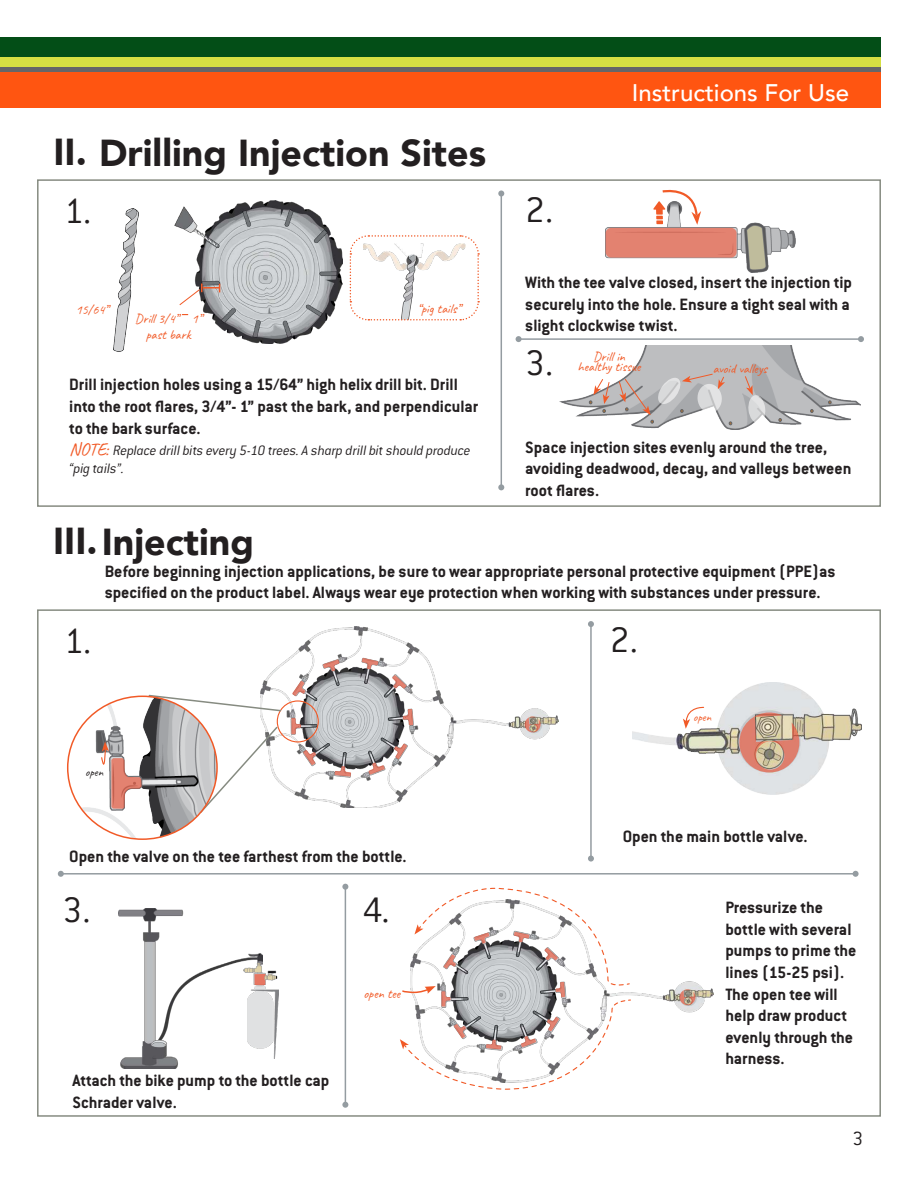
<style>
.page{position:relative;width:918px;height:1188px;background:#fff}
.page>*{position:absolute;margin:0;border:0;box-sizing:border-box;transform-origin:0 0}
.t1{font:300 39px "Conduit ITC Std";color:#231f20}
.t2{font:900 37.5px "Avenir";color:#231f20}
.t3{font:500 24px "Avenir";color:#fff}
.t4{font:300 21px "Conduit ITC Std";color:#231f20}
.t5{font:700 18px/21.6px "Conduit ITC Std";color:#231f20}
.t6{font:italic 300 15px/18px "Conduit ITC Std";letter-spacing:-.015em;color:#231f20}
.t7{font:13.5px/16.2px "Caveat";color:#f15a27;text-align:center}
.t8{font:12px "Caveat";color:#231f20}
.t9{font:12px "Caveat";color:#f15a27}
.s1{font-family:"Caveat";font-weight:400;font-style:normal;font-size:18px;color:#f15a27}
.s2{font-size:18px;color:#f15a27}
</style>
<div class="page">
<div style="left:0;top:37px;width:881px;height:60px;background:#034e17"></div>
<div style="left:0;top:60px;width:881px;height:48px;background:#f51"></div>
<div style="left:0;top:57px;width:881px;height:15px;background:#656668"></div>
<div style="left:0;top:57px;width:881px;height:10px;background:#d6e043"></div>
<img style="left:174px;top:200px;width:169px;height:144px">
<svg style="left:179px;top:284px;width:41px;height:22px"></svg>
<svg style="left:349px;top:235px;width:131px;height:86px"></svg>
<img style="left:114px;top:209px;width:25px;height:142px">
<img style="left:605px;top:222px;width:191px;height:50px">
<svg style="left:653px;top:189px;width:48px;height:36px"></svg>
<hr style="left:501px;top:194px;width:1px;height:293px;background:#949ca1">
<svg style="left:498px;top:484px;width:6px;height:6px"></svg>
<div style="left:498px;top:190px;width:6px;height:7px;background:#949ca1;border-radius:50%"></div>
<hr style="left:519px;top:338px;width:342px;height:2px;background:#949ca1">
<svg style="left:516px;top:336px;width:6px;height:6px"></svg>
<svg style="left:858px;top:336px;width:6px;height:6px"></svg>
<img style="left:260px;top:626px;width:298px;height:182px">
<div style="left:277px;top:700px;width:42px;height:43px;border:1px solid #f15a27;border-radius:50%"></div>
<svg style="left:148px;top:694px;width:134px;height:18px"></svg>
<svg style="left:217px;top:725px;width:62px;height:83px"></svg>
<img style="left:68px;top:696px;width:149px;height:143px">
<img style="left:633px;top:683px;width:229px;height:112px">
<hr style="left:590px;top:624px;width:2px;height:235px;background:#949ca1">
<svg style="left:588px;top:856px;width:6px;height:6px"></svg>
<svg style="left:588px;top:621px;width:6px;height:6px"></svg>
<hr style="left:61px;top:873px;width:795px;height:2px;background:#949ca1">
<svg style="left:58px;top:871px;width:6px;height:6px"></svg>
<svg style="left:853px;top:871px;width:6px;height:6px"></svg>
<svg style="left:683px;top:706px;width:22px;height:23px"></svg>
<img style="left:118px;top:908px;width:144px;height:160px">
<img style="left:244px;top:963px;width:34px;height:95px">
<img style="left:632px;top:981px;width:81px;height:32px">
<hr style="left:345px;top:887px;width:1px;height:218px;background:#949ca1">
<svg style="left:342px;top:1102px;width:6px;height:6px"></svg>
<svg style="left:342px;top:884px;width:6px;height:6px"></svg>
<img style="left:560px;top:346px;width:300px;height:84px">
<svg style="left:779px;top:418px;width:3px;height:4px"></svg>
<svg style="left:810px;top:409px;width:3px;height:4px"></svg>
<svg style="left:744px;top:376px;width:22px;height:48px"></svg>
<svg style="left:589px;top:378px;width:21px;height:35px"></svg>
<svg style="left:618px;top:373px;width:114px;height:52px;background:#c5c1c1"></svg>
<svg style="left:362px;top:658px;width:16px;height:11px"></svg>
<svg style="left:323px;top:659px;width:16px;height:12px"></svg>
<svg style="left:292px;top:681px;width:13px;height:15px"></svg>
<svg style="left:291px;top:718px;width:10px;height:16px"></svg>
<svg style="left:303px;top:750px;width:13px;height:15px"></svg>
<svg style="left:335px;top:766px;width:16px;height:11px"></svg>
<svg style="left:368px;top:762px;width:17px;height:13px"></svg>
<svg style="left:392px;top:675px;width:14px;height:14px"></svg>
<svg style="left:403px;top:709px;width:10px;height:16px"></svg>
<svg style="left:394px;top:744px;width:13px;height:15px"></svg>
<svg style="left:400px;top:887px;width:232px;height:203px"></svg>
<div style="left:606px;top:228px;width:131px;height:30px;background:#e38270;border-radius:5px"></div>
<svg style="left:739px;top:712px;width:60px;height:61px;background:#cca694"></svg>
<svg style="left:254px;top:974px;width:11px;height:12px"></svg>
<svg style="left:101px;top:742px;width:41px;height:67px"></svg>
<svg style="left:680px;top:989px;width:15px;height:16px"></svg>
<svg style="left:525px;top:716px;width:16px;height:16px"></svg>
<h2 class="t2" style="left:54px;top:137px;width:434px">II. Drilling Injection Sites</h2>
<h1 class="t1" style="left:64px;top:195px;width:29px">1.</h1>
<p class="t7" style="left:76px;top:302px;width:34px">15/64”</p>
<p class="t7" style="left:135px;top:310px;width:68px">Drill 3/4” 1” past bark</p>
<p class="t7" style="left:418px;top:300px;width:44px">“pig tails”</p>
<p class="t5" style="left:69px;top:375px;width:411px">Drill injection holes using a 15/64” high helix drill bit. Drill into the root flares, 3/4”- 1” past the bark, and perpendicular to the bark surface.</p>
<p class="t6" style="left:69px;top:442px;width:403px"><span class="s1">NOTE</span><span class="s2">:</span> Replace drill bits every 5-10 trees. A sharp drill bit should produce “pig tails”.</p>
<h1 class="t1" style="left:525px;top:193px;width:30px">2.</h1>
<h3 class="t3" style="left:632px;top:83px;width:219px">Instructions For Use</h3>
<p class="t5" style="left:525px;top:273px;width:328px">With the tee valve closed, insert the injection tip securely into the hole. Ensure a tight seal with a slight clockwise twist.</p>
<h1 class="t1" style="left:525px;top:346px;width:30px">3.</h1>
<p class="t7" style="left:578px;top:351px;width:64px;line-height:10.5px">Drill in healthy tissue</p>
<p class="t7" style="left:713px;top:360px;width:56px">avoid valleys</p>
<p class="t5" style="left:525px;top:437px;width:328px">Space injection sites evenly around the tree, avoiding deadwood, decay, and valleys between root flares.</p>
<h2 class="t2" style="left:53px;top:526px;width:202px">III.Injecting</h2>
<p class="t5" style="left:105px;top:562px;width:732px">Before beginning injection applications, be sure to wear appropriate personal protective equipment (PPE)as specified on the product label. Always wear eye protection when working with substances under pressure.</p>
<h1 class="t1" style="left:64px;top:625px;width:29px">1.</h1>
<p class="t8" style="left:85px;top:765px;width:20px">open</p>
<p class="t5" style="left:69px;top:847px;width:339px">Open the valve on the tee farthest from the bottle.</p>
<h1 class="t1" style="left:610px;top:623px;width:30px">2.</h1>
<p class="t9" style="left:693px;top:710px;width:20px">open</p>
<p class="t5" style="left:623px;top:827px;width:186px">Open the main bottle valve.</p>
<h1 class="t1" style="left:63px;top:894px;width:30px">3.</h1>
<p class="t5" style="left:72px;top:1071px;width:259px">Attach the bike pump to the bottle cap<br>Schrader valve.</p>
<h1 class="t1" style="left:363px;top:893px;width:29px">4.</h1>
<p class="t5" style="left:725px;top:898px;width:133px">Pressurize the bottle with several pumps to prime the lines (15-25 psi).<br>The open tee will help draw product evenly through the harness.</p>
<p class="t7" style="left:364px;top:985px;width:38px">open tee</p>
<p class="t4" style="left:853px;top:1130px;width:12px">3</p>
</div>
